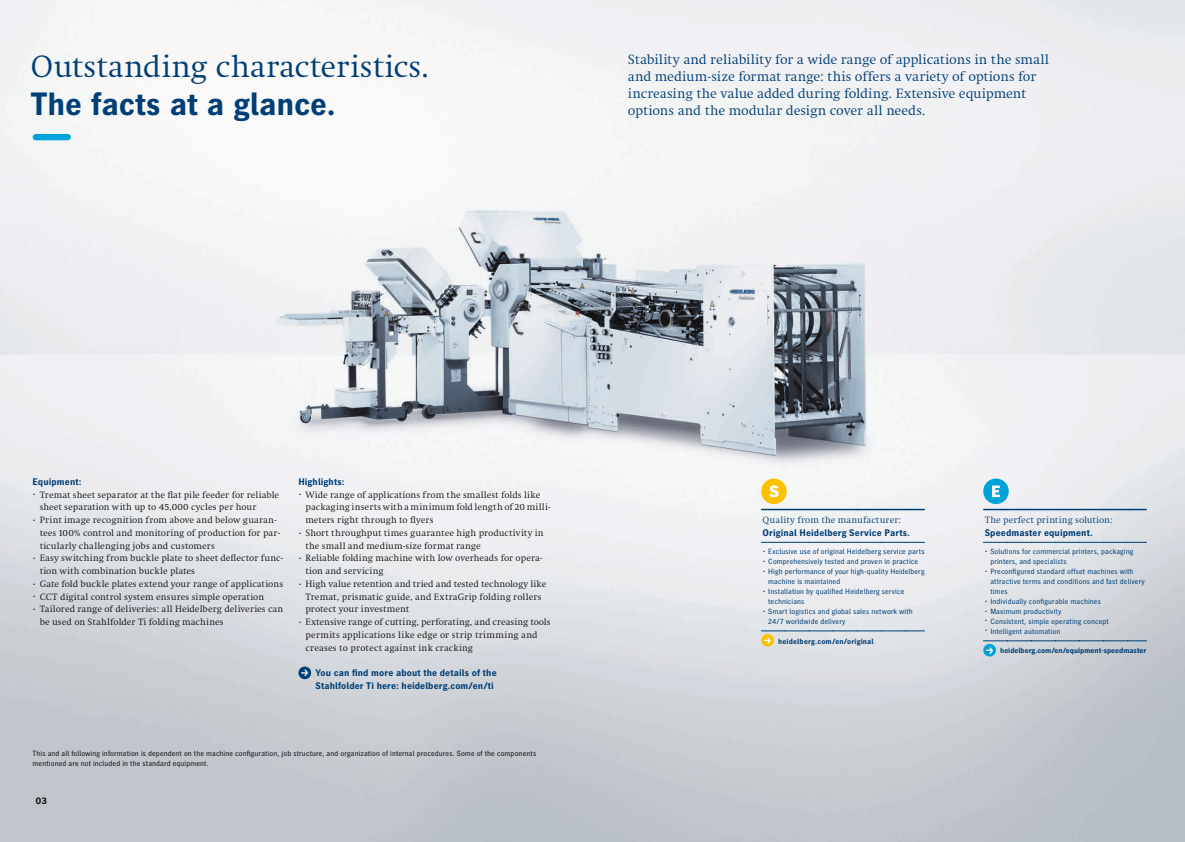
<style>
.page{position:relative;width:1185px;height:842px;background:#fff}
.page>*{position:absolute;margin:0;border:0;box-sizing:border-box;transform-origin:0 0}
.t1{font:32px "Heidelberg Antiqua ML";color:#003e76}
.t2{font:700 32px "Heidelberg Gothic Ml";color:#003e76}
.t3{font:14px/17px "Heidelberg Antiqua ML";letter-spacing:-.005em;color:#003e76}
.t4{font:9.5px/12.8px "Heidelberg Antiqua ML";letter-spacing:.005em;color:#11110f}
.t5{font:700 9.5px/12.8px "Heidelberg Gothic Ml";letter-spacing:.01em;color:#003e76;text-align:right}
.t6{font:9.5px "Heidelberg Antiqua ML";letter-spacing:.015em;color:#003e76}
.t7{font:700 9.5px "Heidelberg Gothic Ml";color:#11110f}
.t8{font:7.5px/9.9px "Heidelberg Gothic Ml";letter-spacing:.015em;color:#003e76}
.t9{font:7.5px/9.9px "Heidelberg Gothic Ml";letter-spacing:.015em;color:#11110f}
.t10{font:700 7.5px "Heidelberg Gothic Ml";letter-spacing:-.005em;color:#003e76}
.t11{font:700 7.5px "Heidelberg Gothic Ml";letter-spacing:.02em;color:#003e76}
.s1{font-size:5px}
.s2{font-weight:400;font-size:16.2px;color:#fff}
</style>
<div class="page">
<img style="left:0;top:0;width:1185px;height:842px">
<div style="left:36px;top:134px;width:32px;height:6px;background:#00a3d9"></div>
<div style="left:301px;top:666px;width:250px;height:13px;background:#d1d5d9"></div>
<svg style="left:762px;top:509px;width:162px;height:1px"></svg>
<svg style="left:761px;top:542px;width:163px;height:1px"></svg>
<svg style="left:761px;top:631px;width:164px;height:16px;background:#dbddd9"></svg>
<div style="left:761px;top:478px;width:26px;height:26px;background:#fdc100;border-radius:50%"></div>
<svg style="left:769px;top:485px;width:10px;height:12px"></svg>
<svg style="left:984px;top:509px;width:162px;height:1px"></svg>
<svg style="left:983px;top:542px;width:163px;height:1px"></svg>
<svg style="left:983px;top:641px;width:164px;height:16px;background:#bfccd4"></svg>
<div style="left:983px;top:478px;width:26px;height:26px;background:#00a3d9;border-radius:50%"></div>
<svg style="left:992px;top:485px;width:8px;height:12px"></svg>
<h1 class="t1" style="left:30px;top:48px;width:400px">Outstanding characteristics.</h1>
<h1 class="t2" style="left:30px;top:86px;width:307px">The facts at a glance.</h1>
<p class="t3" style="left:628px;top:51px;width:423px">Stability and reliability for a wide range of applications in the small and medium-size format range: this offers a variety of options for increasing the value added during folding. Extensive equipment options and the modular design cover all needs.</p>
<p class="t5" style="left:33px;top:475px;width:51px">Equipment:</p>
<p class="t4" style="left:40px;top:488px;width:241px;text-indent:-7px"><span class="s1">•</span> Tremat sheet separator at the flat pile feeder for reliable sheet separation with up to 45,000 cycles per hour</p>
<p class="t4" style="left:40px;top:514px;width:242px;text-indent:-7px"><span class="s1">•</span> Print image recognition from above and below guaran&shy;tees 100% control and monitoring of production for par&shy;ticularly challenging jobs and customers</p>
<p class="t4" style="left:40px;top:552px;width:245px;text-indent:-7px"><span class="s1">•</span> Easy switching from buckle plate to sheet deflector func&shy;tion with combination buckle plates</p>
<p class="t4" style="left:33px;top:577px;width:252px"><span class="s1">•</span> Gate fold buckle plates extend your range of applications</p>
<p class="t4" style="left:33px;top:590px;width:233px"><span class="s1">•</span> CCT digital control system ensures simple operation</p>
<p class="t4" style="left:40px;top:603px;width:245px;text-indent:-7px"><span class="s1">•</span> Tailored range of deliveries: all Heidelberg deliveries can be used on Stahlfolder Ti folding machines</p>
<p class="t5" style="left:298px;top:475px;width:48px">Highlights:</p>
<p class="t4" style="left:305px;top:488px;width:247px;text-indent:-7px"><span class="s1">•</span> Wide range of applications from the smallest folds like packaging inserts with a minimum fold length of 20 milli&shy;meters right through to flyers</p>
<p class="t4" style="left:305px;top:526px;width:240px;text-indent:-7px"><span class="s1">•</span> Short throughput times guarantee high productivity in the small and medium-size format range</p>
<p class="t4" style="left:305px;top:552px;width:239px;text-indent:-7px"><span class="s1">•</span> Reliable folding machine with low overheads for opera&shy;tion and servicing</p>
<p class="t4" style="left:305px;top:577px;width:242px;text-indent:-7px"><span class="s1">•</span> High value retention and tried and tested technology like<br>Tremat, prismatic guide, and ExtraGrip folding rollers protect your investment</p>
<p class="t4" style="left:305px;top:616px;width:247px;text-indent:-7px"><span class="s1">•</span> Extensive range of cutting, perforating, and creasing tools permits applications like edge or strip trimming and creases to protect against ink cracking</p>
<p class="t5" style="left:303px;top:667px;width:195px"><span class="s2">›</span> You can find more about the details of the<br>Stahlfolder Ti here: heidelberg.com/en/ti</p>
<p class="t9" style="left:33px;top:748px;width:505px">This and all following information is dependent on the machine configuration, job structure, and organization of internal procedures. Some of the components mentioned are not included in the standard equipment.</p>
<p class="t7" style="left:35px;top:795px;width:13px">03</p>
<p class="t6" style="left:763px;top:515px;width:140px">Quality from the manufacturer:</p>
<p class="t5" style="left:763px;top:526px;width:149px">Original Heidelberg Service Parts.</p>
<p class="t8" style="left:763px;top:547px;width:163px"><sup>•</sup> Exclusive use of original Heidelberg service parts</p>
<p class="t8" style="left:763px;top:557px;width:157px"><sup>•</sup> Comprehensively tested and proven in practice</p>
<p class="t8" style="left:768px;top:567px;width:158px;text-indent:-6px"><sup>•</sup> High performance of your high-quality Heidelberg machine is maintained</p>
<p class="t8" style="left:768px;top:586px;width:138px;text-indent:-6px"><sup>•</sup> Installation by qualified Heidelberg service technicians</p>
<p class="t8" style="left:768px;top:606px;width:146px;text-indent:-6px"><sup>•</sup> Smart logistics and global sales network with<br>24/7 worldwide delivery</p>
<p class="t11" style="left:766px;top:637px;width:109px"><span class="s2">›</span> heidelberg.com/en/original</p>
<p class="t6" style="left:985px;top:515px;width:129px">The perfect printing solution:</p>
<p class="t5" style="left:985px;top:526px;width:110px">Speedmaster equipment.</p>
<p class="t8" style="left:990px;top:547px;width:144px;text-indent:-6px"><sup>•</sup> Solutions for commercial printers, packaging printers, and specialists</p>
<p class="t8" style="left:990px;top:567px;width:156px;text-indent:-6px"><sup>•</sup> Preconfigured standard offset machines with attractive terms and conditions and fast delivery times</p>
<p class="t8" style="left:985px;top:596px;width:118px"><sup>•</sup> Individually configurable machines</p>
<p class="t8" style="left:985px;top:606px;width:78px"><sup>•</sup> Maximum productivity</p>
<p class="t8" style="left:985px;top:616px;width:126px"><sup>•</sup> Consistent, simple operating concept</p>
<p class="t8" style="left:985px;top:626px;width:77px"><sup>•</sup> Intelligent automation</p>
<p class="t10" style="left:988px;top:647px;width:160px"><span class="s2">›</span> heidelberg.com/en/equipment-speedmaster</p>
</div>
